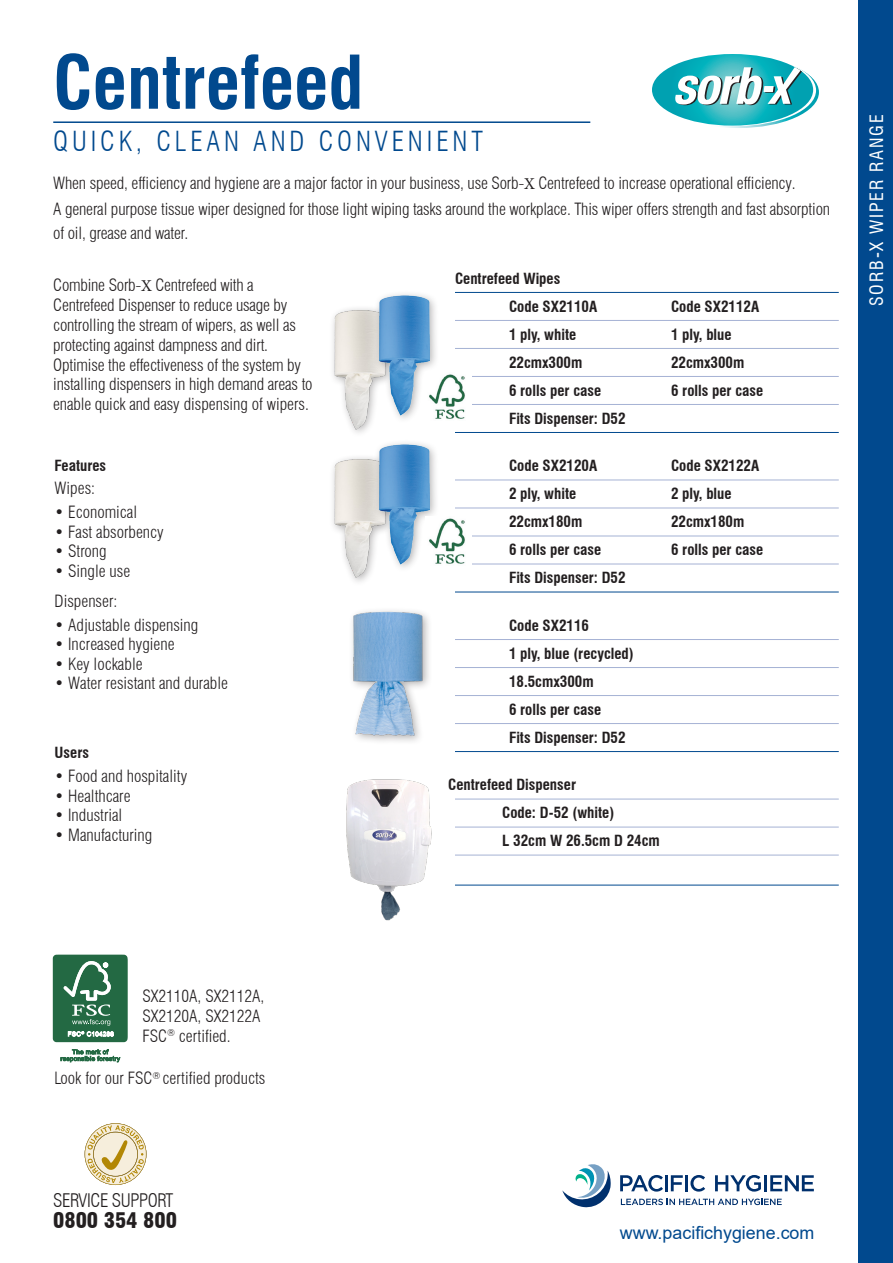
<style>
.page{position:relative;width:893px;height:1263px;background:#fff}
.page>*{position:absolute;margin:0;border:0;box-sizing:border-box;transform-origin:0 0}
.MAIN_HEADLINE{font:700 condensed 72px "Swiss 721 BT";color:#01498e}
.body_copy_large{font:300 condensed 27px "Swiss 721 BT";letter-spacing:.145em;color:#01498e}
.SERVICE_SUPPORT{font:900 condensed 21px "Swiss 721 BT";color:#231f20}
.SERVICE_SUPPORT-2{font:300 condensed 18.3px "Swiss 721 BT";letter-spacing:-.02em;color:#231f20}
.SORB-X_WIPER_RANGE{font:condensed 18px "Swiss 721 BT";letter-spacing:.1em;color:#fff}
.t1{font:17.85px "Arial";color:#01498e}
.body_copy_large-2{font:300 condensed 16.5px/19.8px "Swiss 721 BT";letter-spacing:-.01em;color:#231f20}
.packs_and_size_small{font:700 condensed 15px "Swiss 721 BT";color:#231f20}
.body_copy_large-3{font:700 condensed 15px "Swiss 721 BT";color:#231f20}
.sub_heads{font:700 condensed 15px "Swiss 721 BT";color:#231f20}
.s1{font-family:"Minion Pro";font-weight:400;font-stretch:normal}
</style>
<div class="page">
<svg style="left:562px;top:1164px;width:49px;height:43px"></svg>
<svg style="left:620px;top:1175px;width:43px;height:16px"></svg>
<hr style="left:665px;top:1175px;width:3px;height:16px;background:#00306d">
<svg style="left:671px;top:1175px;width:12px;height:16px"></svg>
<hr style="left:685px;top:1175px;width:3px;height:16px;background:#00306d">
<svg style="left:690px;top:1175px;width:15px;height:16px"></svg>
<svg style="left:715px;top:1175px;width:46px;height:16px"></svg>
<hr style="left:764px;top:1175px;width:3px;height:16px;background:#00306d">
<svg style="left:770px;top:1175px;width:44px;height:16px"></svg>
<svg style="left:621px;top:1198px;width:161px;height:7px"></svg>
<div style="left:858px;top:0;width:35px;height:1263px;background:#01498e"></div>
<hr style="left:53px;top:121px;width:537px;height:2px;background:#01498e">
<svg style="left:652px;top:54px;width:167px;height:74px"></svg>
<img style="left:333px;top:308px;width:40px;height:123px">
<hr style="left:455px;top:292px;width:384px;height:1px;background:#01498e">
<hr style="left:455px;top:320px;width:384px;height:1px;background:#a5b2d4">
<hr style="left:455px;top:348px;width:384px;height:1px;background:#a5b2d4">
<hr style="left:455px;top:376px;width:384px;height:1px;background:#a5b2d4">
<hr style="left:455px;top:404px;width:384px;height:1px;background:#a5b2d4">
<hr style="left:455px;top:432px;width:384px;height:1px;background:#01498e">
<hr style="left:455px;top:480px;width:384px;height:1px;background:#a5b2d4">
<hr style="left:455px;top:508px;width:384px;height:1px;background:#a5b2d4">
<hr style="left:455px;top:536px;width:384px;height:1px;background:#a5b2d4">
<hr style="left:455px;top:564px;width:384px;height:1px;background:#a5b2d4">
<hr style="left:455px;top:592px;width:384px;height:1px;background:#01498e">
<hr style="left:455px;top:639px;width:384px;height:1px;background:#a5b2d4">
<hr style="left:455px;top:667px;width:384px;height:1px;background:#a5b2d4">
<hr style="left:455px;top:695px;width:384px;height:1px;background:#a5b2d4">
<hr style="left:455px;top:723px;width:384px;height:1px;background:#a5b2d4">
<hr style="left:455px;top:751px;width:384px;height:1px;background:#01498e">
<hr style="left:455px;top:799px;width:384px;height:1px;background:#a5b2d4">
<hr style="left:455px;top:827px;width:384px;height:1px;background:#a5b2d4">
<hr style="left:455px;top:855px;width:384px;height:1px;background:#a5b2d4">
<hr style="left:455px;top:885px;width:384px;height:1px;background:#01498e">
<img style="left:374px;top:294px;width:62px;height:124px">
<img style="left:352px;top:610px;width:77px;height:132px">
<img style="left:333px;top:457px;width:40px;height:123px">
<img style="left:374px;top:443px;width:62px;height:124px">
<img style="left:346px;top:779px;width:86px;height:142px">
<svg style="left:85px;top:1123px;width:61px;height:62px"></svg>
<img style="left:425px;top:372px;width:46px;height:47px">
<img style="left:425px;top:517px;width:47px;height:48px">
<div style="left:53px;top:955px;width:75px;height:87px;background:#236943;border-radius:4px"></div>
<div style="left:53px;top:955px;width:74px;height:87px;border:1px solid #236943;border-radius:5px"></div>
<svg style="left:63px;top:961px;width:51px;height:75px"></svg>
<svg style="left:61px;top:1049px;width:59px;height:13px"></svg>
<p class="MAIN_HEADLINE" style="left:53px;top:39px;width:312px">Centrefeed</p>
<p class="body_copy_large" style="left:53px;top:125px;width:431px">QUICK, CLEAN AND CONVENIENT</p>
<p class="body_copy_large-2" style="left:53px;top:171px;width:778px;line-height:25px">When speed, efficiency and hygiene are a major factor in your business, use Sorb-<span class="s1">X</span> Centrefeed to increase operational efficiency.<br>A general purpose tissue wiper designed for those light wiping tasks around the workplace. This wiper offers strength and fast absorption of oil, grease and water.</p>
<p class="body_copy_large-2" style="left:53px;top:275px;width:261px">Combine Sorb-<span class="s1">X</span> Centrefeed with a Centrefeed Dispenser to reduce usage by controlling the stream of wipers, as well as protecting against dampness and dirt.<br>Optimise the effectiveness of the system by installing dispensers in high demand areas to enable quick and easy dispensing of wipers.</p>
<p class="body_copy_large-3" style="left:55px;top:456px;width:53px">Features</p>
<p class="body_copy_large-2" style="left:55px;top:478px;width:42px">Wipes:</p>
<p class="body_copy_large-2" style="left:55px;top:502px;width:84px">• Economical</p>
<p class="body_copy_large-2" style="left:55px;top:522px;width:111px">• Fast absorbency</p>
<p class="body_copy_large-2" style="left:55px;top:541px;width:54px">• Strong</p>
<p class="body_copy_large-2" style="left:55px;top:561px;width:77px">• Single use</p>
<p class="body_copy_large-2" style="left:55px;top:591px;width:64px">Dispenser:</p>
<p class="body_copy_large-2" style="left:55px;top:615px;width:145px">• Adjustable dispensing</p>
<p class="body_copy_large-2" style="left:55px;top:634px;width:121px">• Increased hygiene</p>
<p class="body_copy_large-2" style="left:55px;top:654px;width:90px">• Key lockable</p>
<p class="body_copy_large-2" style="left:55px;top:673px;width:175px">• Water resistant and durable</p>
<p class="sub_heads" style="left:55px;top:744px;width:36px">Users</p>
<p class="body_copy_large-2" style="left:55px;top:766px;width:134px">• Food and hospitality</p>
<p class="body_copy_large-2" style="left:55px;top:786px;width:77px">• Healthcare</p>
<p class="body_copy_large-2" style="left:55px;top:805px;width:69px">• Industrial</p>
<p class="body_copy_large-2" style="left:55px;top:825px;width:99px">• Manufacturing</p>
<p class="packs_and_size_small" style="left:455px;top:269px;width:107px">Centrefeed Wipes</p>
<p class="packs_and_size_small" style="left:509px;top:297px;width:90px">Code SX2110A</p>
<p class="packs_and_size_small" style="left:671px;top:297px;width:90px">Code SX2112A</p>
<p class="packs_and_size_small" style="left:509px;top:325px;width:69px">1 ply, white</p>
<p class="packs_and_size_small" style="left:671px;top:325px;width:62px">1 ply, blue</p>
<p class="packs_and_size_small" style="left:509px;top:353px;width:75px">22cmx300m</p>
<p class="packs_and_size_small" style="left:671px;top:353px;width:75px">22cmx300m</p>
<p class="packs_and_size_small" style="left:509px;top:381px;width:94px">6 rolls per case</p>
<p class="packs_and_size_small" style="left:671px;top:381px;width:94px">6 rolls per case</p>
<p class="packs_and_size_small" style="left:509px;top:409px;width:118px">Fits Dispenser: D52</p>
<p class="packs_and_size_small" style="left:509px;top:457px;width:90px">Code SX2120A</p>
<p class="packs_and_size_small" style="left:671px;top:457px;width:90px">Code SX2122A</p>
<p class="packs_and_size_small" style="left:509px;top:485px;width:69px">2 ply, white</p>
<p class="packs_and_size_small" style="left:671px;top:485px;width:62px">2 ply, blue</p>
<p class="packs_and_size_small" style="left:509px;top:513px;width:75px">22cmx180m</p>
<p class="packs_and_size_small" style="left:671px;top:513px;width:75px">22cmx180m</p>
<p class="packs_and_size_small" style="left:509px;top:541px;width:94px">6 rolls per case</p>
<p class="packs_and_size_small" style="left:671px;top:541px;width:94px">6 rolls per case</p>
<p class="packs_and_size_small" style="left:509px;top:569px;width:118px">Fits Dispenser: D52</p>
<p class="packs_and_size_small" style="left:509px;top:616px;width:82px">Code SX2116</p>
<p class="packs_and_size_small" style="left:509px;top:644px;width:126px">1 ply, blue (recycled)</p>
<p class="packs_and_size_small" style="left:509px;top:672px;width:86px">18.5cmx300m</p>
<p class="packs_and_size_small" style="left:509px;top:700px;width:94px">6 rolls per case</p>
<p class="packs_and_size_small" style="left:509px;top:728px;width:118px">Fits Dispenser: D52</p>
<p class="packs_and_size_small" style="left:448px;top:775px;width:129px">Centrefeed Dispenser</p>
<p class="packs_and_size_small" style="left:502px;top:803px;width:114px">Code: D-52 (white)</p>
<p class="packs_and_size_small" style="left:502px;top:831px;width:159px">L 32cm W 26.5cm D 24cm</p>
<p class="SORB-X_WIPER_RANGE" style="left:866px;top:306px;width:193px;rotate:-90deg">SORB-X WIPER RANGE</p>
<p class="body_copy_large-2" style="left:142px;top:986px;width:123px">SX2110A, SX2112A,</p>
<p class="body_copy_large-2" style="left:142px;top:1006px;width:120px">SX2120A, SX2122A</p>
<p class="body_copy_large-2" style="left:142px;top:1026px;width:90px">FSC<sup>®</sup> certified.</p>
<p class="body_copy_large-2" style="left:54px;top:1068px;width:212px">Look for our FSC<sup>®</sup> certified products</p>
<p class="SERVICE_SUPPORT-2" style="left:53px;top:1189px;width:122px">SERVICE SUPPORT</p>
<p class="SERVICE_SUPPORT" style="left:53px;top:1207px;width:125px">0800 354 800</p>
<p class="t1" style="left:620px;top:1220px;width:196px">www.pacifichygiene.com</p>
</div>
